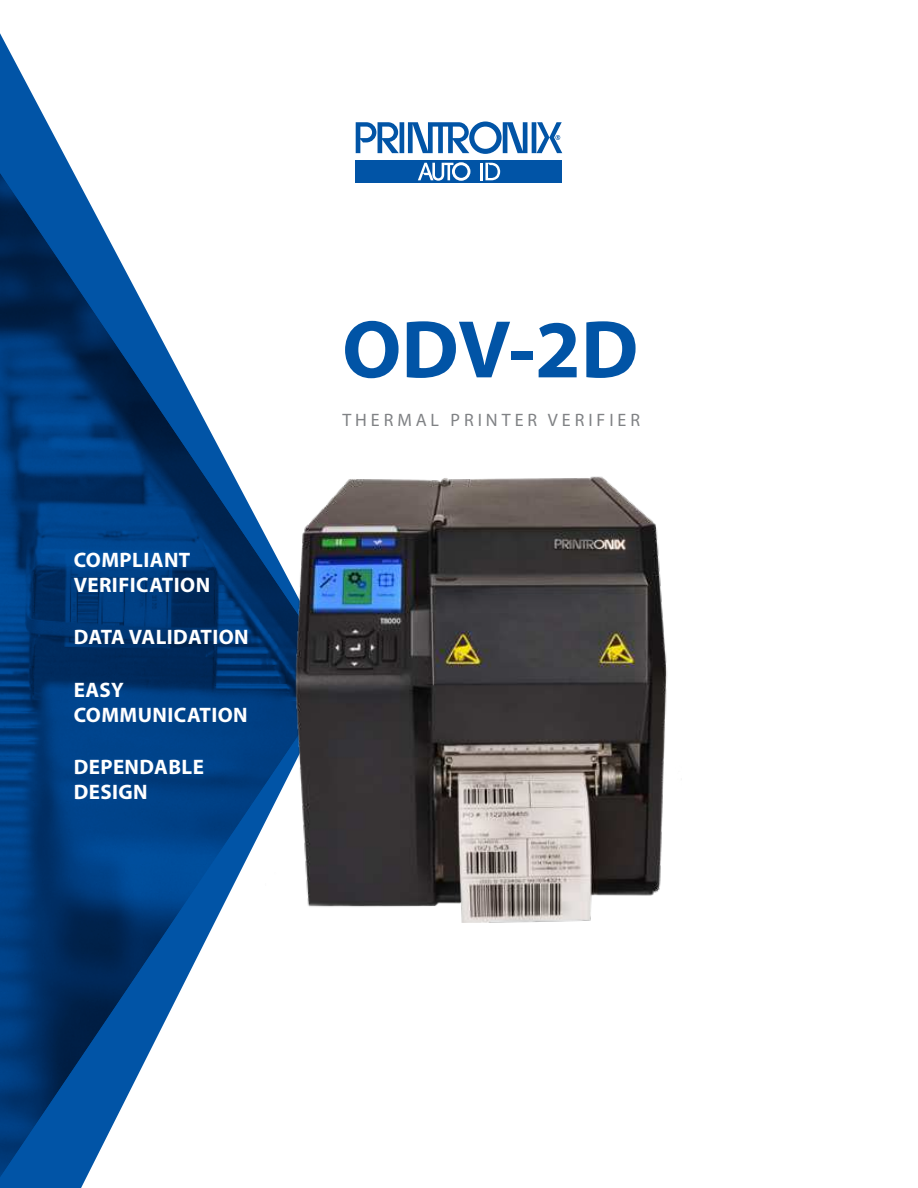
<style>
.page{position:relative;width:918px;height:1188px;background:#fff}
.page>*{position:absolute;margin:0;border:0;box-sizing:border-box;transform-origin:0 0}
.t1{font:700 82.5px "Myriad Pro";color:#0154a6}
.t2{font:700 21px/25.2px "Myriad Pro";letter-spacing:.02em;color:#fff}
.t3{font:18px "Myriad Pro";letter-spacing:.22em;color:#808285}
</style>
<div class="page">
<svg style="left:0;top:33px;width:64px;height:120px"></svg>
<img style="left:0;top:153px;width:222px;height:1035px">
<div style="left:356px;top:160px;width:206px;height:23px;background:#0154a6"></div>
<svg style="left:356px;top:122px;width:206px;height:32px"></svg>
<svg style="left:481px;top:163px;width:19px;height:17px"></svg>
<svg style="left:418px;top:162px;width:52px;height:19px"></svg>
<img style="left:222px;top:453px;width:445px;height:469px">
<p class="t2" style="left:74px;top:549px;width:138px">COMPLIANT<br>VERIFICATION</p>
<p class="t2" style="left:74px;top:627px;width:177px">DATA VALIDATION</p>
<p class="t2" style="left:74px;top:679px;width:176px">EASY<br>COMMUNICATION</p>
<p class="t2" style="left:74px;top:756px;width:132px">DEPENDABLE<br>DESIGN</p>
<h1 class="t1" style="left:342px;top:318px;width:298px">ODV-2D</h1>
<p class="t3" style="left:342px;top:413px;width:299px">THERMAL PRINTER VERIFIER</p>
</div>
